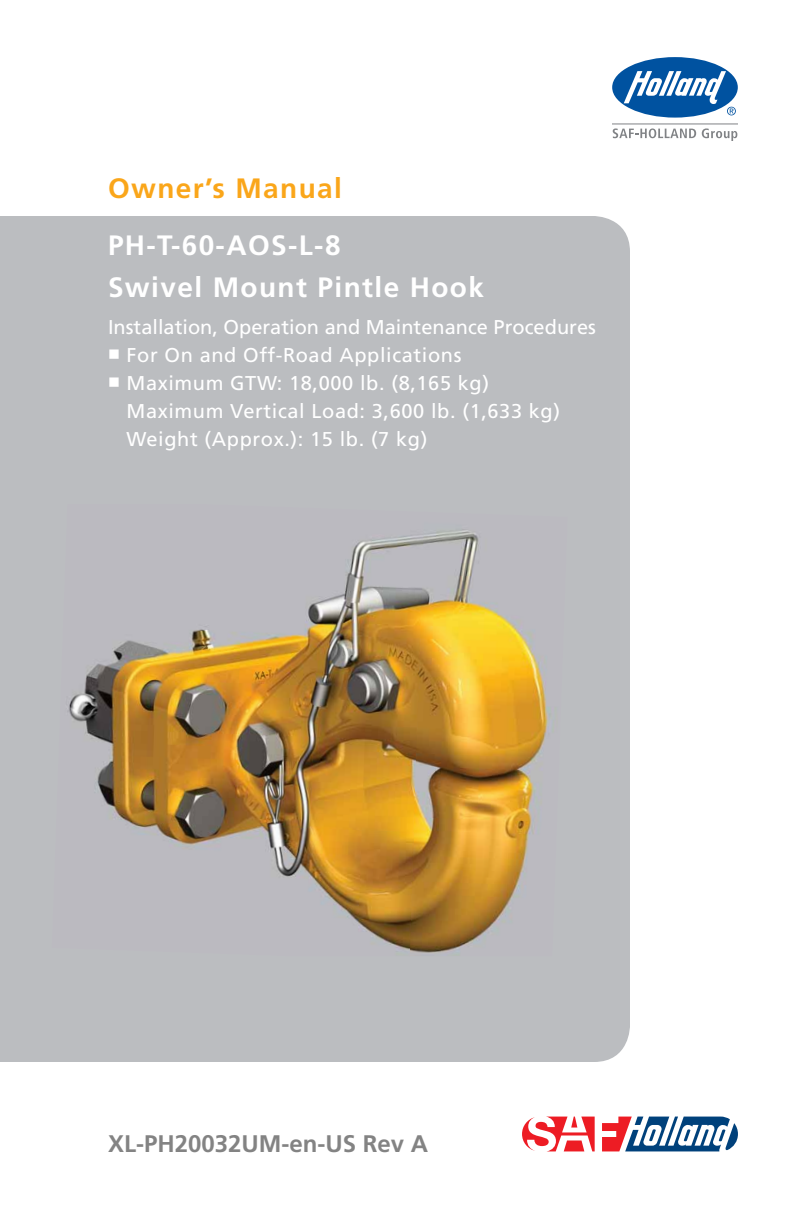
<style>
.page{position:relative;width:792px;height:1224px;background:#fff}
.page>*{position:absolute;margin:0;border:0;box-sizing:border-box;transform-origin:0 0}
.t1{font:700 28px/42px "Frutiger LT Std";letter-spacing:.05em;color:#fff}
.t2{font:700 28px "Frutiger LT Std";letter-spacing:.05em;color:#faa61a}
.t3{font:700 24px "Frutiger LT Std";color:#838383}
.t4{font:20px/28px "Frutiger LT Std";letter-spacing:.03em;color:#fff}
</style>
<div class="page">
<div style="left:612px;top:57px;width:126px;height:61px;background:#0052a0;border-radius:50%"></div>
<svg style="left:624px;top:71px;width:112px;height:44px"></svg>
<svg style="left:613px;top:128px;width:83px;height:10px"></svg>
<svg style="left:702px;top:128px;width:35px;height:13px"></svg>
<hr style="left:612px;top:124px;width:126px;height:1px;background:#808285">
<svg style="left:522px;top:1116px;width:216px;height:36px"></svg>
<div style="left:0;top:216px;width:630px;height:846px;background:#bbbdc0"></div>
<img style="left:56px;top:504px;width:369px;height:316px">
<img style="left:409px;top:511px;width:159px;height:445px">
<img style="left:52px;top:820px;width:362px;height:136px">
<svg style="left:109px;top:349px;width:10px;height:10px"></svg>
<svg style="left:109px;top:377px;width:10px;height:10px"></svg>
<h1 class="t2" style="left:108px;top:176px;width:235px">Owner’s Manual</h1>
<h1 class="t1" style="left:108px;top:226px;width:378px">PH-T-60-AOS-L-8<br>Swivel Mount Pintle Hook</h1>
<p class="t4" style="left:127px;top:314px;width:471px;text-indent:-19px">Installation, Operation and Maintenance Procedures For On and Off-Road Applications<br>Maximum GTW: 18,000 lb. (8,165 kg)<br>Maximum Vertical Load: 3,600 lb. (1,633 kg)<br>Weight (Approx.): 15 lb. (7 kg)</p>
<p class="t3" style="left:108px;top:1133px;width:322px">XL-PH20032UM-en-US Rev A</p>
</div>
